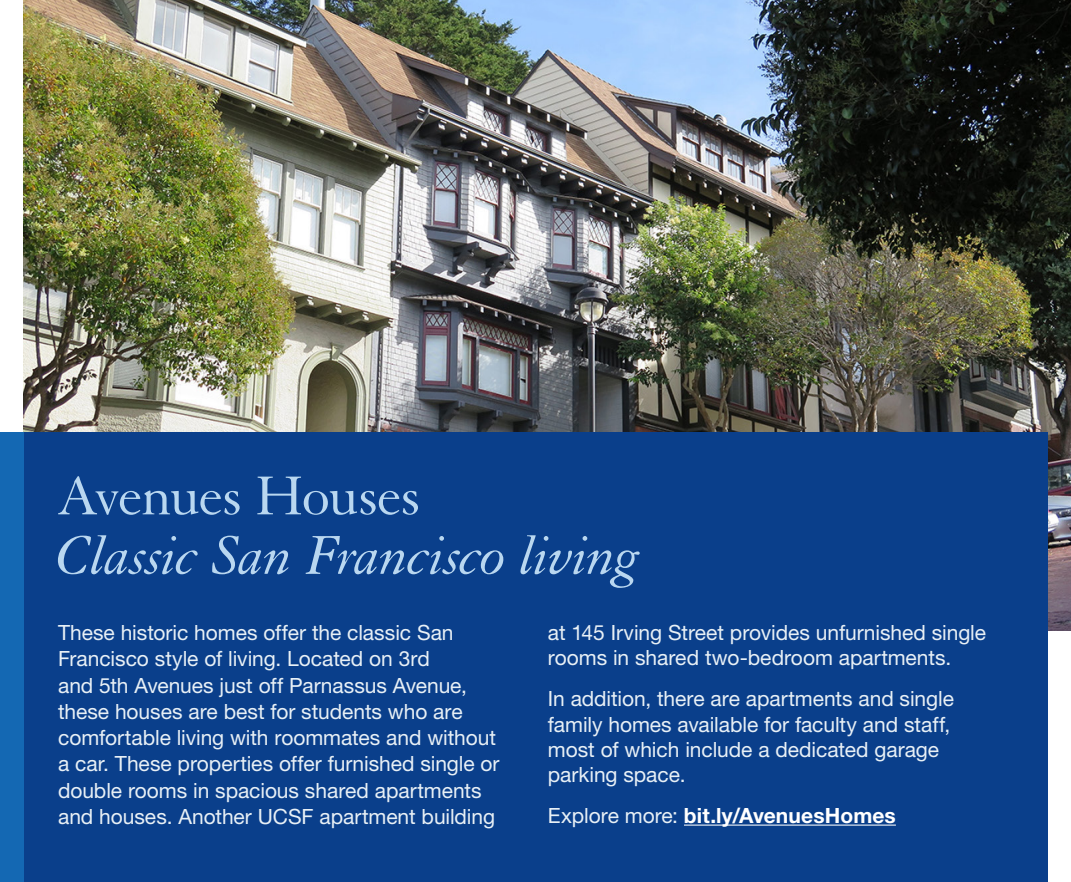
<style>
.page{position:relative;width:1071px;height:882px;background:#fff}
.page>*{position:absolute;margin:0;border:0;box-sizing:border-box;transform-origin:0 0}
.t1{font:italic 59.5px/59.5px "Granjon LT Std";letter-spacing:-.015em;color:#b9d7f0}
.body{font:21px/26.2px "Helvetica Neue LT Std";letter-spacing:-.005em;color:#e8f0f6}
.body-2{font:700 21px "Helvetica Neue LT Std";letter-spacing:.005em;color:#fff}
.s1{font-style:normal}
.s2{font-weight:400;color:#e8f0f6}
</style>
<div class="page">
<img style="left:24px;top:0;width:1047px;height:631px">
<div style="left:0;top:433px;width:1047px;height:449px;background:#0a3f8b"></div>
<hr style="left:684px;top:825px;width:212px;height:1px;background:#fff">
<div style="left:0;top:433px;width:24px;height:449px;background:#1468b3"></div>
<p class="t1" style="left:56px;top:468px;width:586px"><span class="s1">Avenues Houses<br></span>Classic San Francisco living</p>
<p class="body" style="left:58px;top:619px;width:443px">These historic homes offer the classic San Francisco style of living. Located on 3rd<br>and 5th Avenues just off Parnassus Avenue, these houses are best for students who are comfortable living with roommates and without a car. These properties offer furnished single or double rooms in spacious shared apartments and houses. Another UCSF apartment building</p>
<p class="body" style="left:548px;top:620px;width:440px;line-height:25.2px">at 145 Irving Street provides unfurnished single rooms in shared two-bedroom apartments.</p>
<p class="body" style="left:548px;top:686px;width:408px;line-height:25.2px">In addition, there are apartments and single family homes available for faculty and staff, most of which include a dedicated garage parking space.</p>
<p class="body-2" style="left:548px;top:803px;width:350px"><span class="s2">Explore more:</span> bit.ly/AvenuesHomes</p>
</div>
